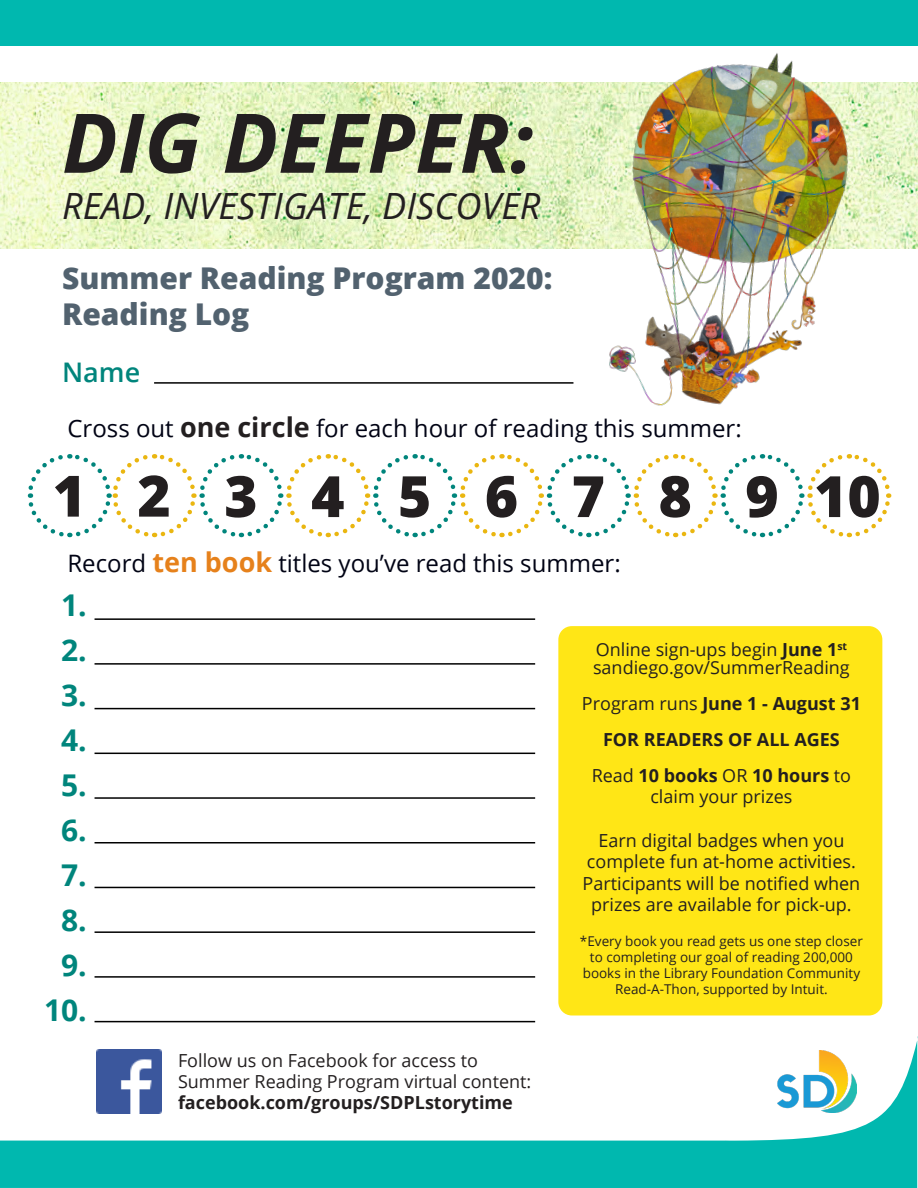
<style>
.page{position:relative;width:918px;height:1188px;background:#fff}
.page>*{position:absolute;margin:0;border:0;box-sizing:border-box;transform-origin:0 0}
.t1{font:italic 700 82.35px "Open Sans";color:#231f20}
.t2{font:800 57px "Open Sans";color:#231f20}
.t3{font:italic 36.15px "Open Sans";color:#231f20}
.t4{font:800 30px "Open Sans";color:#52626f}
.t5{font:700 30px "Open Sans";color:#00857c}
.t6{font:600 27px "Open Sans";color:#00857c}
.t7{font:24px "Open Sans";color:#000314}
.t8{font:18px/21.6px "Open Sans";color:#231f20;text-align:center}
.t9{font:700 18px "Open Sans";color:#231f20}
.t10{font:13.5px/16.2px "Open Sans";color:#231f20;text-align:center}
.s1{font-weight:700;font-size:27px;color:#231f20}
.s2{font-weight:700;font-size:27px;color:#e6811b}
.s3{font-weight:700}
.s4{font-weight:400}
</style>
<div class="page">
<img style="left:0;top:82px;width:918px;height:166px">
<img style="left:572px;top:45px;width:318px;height:361px">
<svg style="left:0;top:1041px;width:917px;height:147px"></svg>
<div style="left:0;top:0;width:918px;height:45px;background:#00b8af"></div>
<div style="left:558px;top:626px;width:324px;height:389px;background:#ffe616;border-radius:13px"></div>
<hr style="left:154px;top:382px;width:419px;height:2px;background:#000">
<svg style="left:27px;top:454px;width:865px;height:84px"></svg>
<hr style="left:95px;top:618px;width:440px;height:2px;background:#000">
<hr style="left:95px;top:663px;width:440px;height:2px;background:#000">
<hr style="left:95px;top:708px;width:440px;height:1px;background:#000">
<hr style="left:95px;top:753px;width:440px;height:1px;background:#000">
<hr style="left:95px;top:797px;width:440px;height:2px;background:#000">
<hr style="left:95px;top:842px;width:440px;height:2px;background:#000">
<hr style="left:95px;top:887px;width:440px;height:1px;background:#000">
<hr style="left:95px;top:931px;width:440px;height:2px;background:#000">
<hr style="left:95px;top:976px;width:440px;height:2px;background:#000">
<hr style="left:95px;top:1021px;width:440px;height:1px;background:#000">
<img style="left:97px;top:1049px;width:64px;height:65px">
<p class="t1" style="left:62px;top:85px;width:473px">DIG DEEPER:</p>
<p class="t3" style="left:62px;top:181px;width:480px">READ, INVESTIGATE, DISCOVER</p>
<p class="t4" style="left:62px;top:255px;width:492px">Summer Reading Program 2020:</p>
<p class="t4" style="left:62px;top:291px;width:189px">Reading Log</p>
<p class="t6" style="left:62px;top:353px;width:80px">Name</p>
<p class="t7" style="left:68px;top:412px;width:676px">Cross out <span class="s1">one circle</span> for each hour of reading this summer:</p>
<p class="t2" style="left:53px;top:453px;width:35px">1</p>
<p class="t2" style="left:137px;top:453px;width:35px">2</p>
<p class="t2" style="left:224px;top:453px;width:35px">3</p>
<p class="t2" style="left:311px;top:453px;width:35px">4</p>
<p class="t2" style="left:398px;top:453px;width:35px">5</p>
<p class="t2" style="left:485px;top:453px;width:35px">6</p>
<p class="t2" style="left:572px;top:453px;width:35px">7</p>
<p class="t2" style="left:658px;top:453px;width:35px">8</p>
<p class="t2" style="left:745px;top:453px;width:35px">9</p>
<p class="t2" style="left:814px;top:453px;width:68px">10</p>
<p class="t7" style="left:68px;top:547px;width:555px">Record <span class="s2">ten book</span> titles you’ve read this summer:</p>
<p class="t5" style="left:61px;top:584px;width:27px">1.</p>
<p class="t5" style="left:61px;top:629px;width:27px">2.</p>
<p class="t5" style="left:61px;top:674px;width:27px">3.</p>
<p class="t5" style="left:61px;top:719px;width:27px">4.</p>
<p class="t5" style="left:61px;top:764px;width:27px">5.</p>
<p class="t5" style="left:61px;top:809px;width:27px">6.</p>
<p class="t5" style="left:61px;top:854px;width:27px">7.</p>
<p class="t5" style="left:61px;top:899px;width:27px">8.</p>
<p class="t5" style="left:61px;top:944px;width:27px">9.</p>
<p class="t5" style="left:44px;top:989px;width:44px">10.</p>
<p class="t8" style="left:178px;top:1049px;width:301px">Follow us on Facebook for access to</p>
<p class="t8" style="left:178px;top:1070px;width:355px">Summer Reading Program virtual content:</p>
<p class="t9" style="left:178px;top:1090px;width:336px">facebook.com/groups/SDPLstorytime</p>
<p class="t8" style="left:596px;top:638px;width:253px">Online sign-ups begin <span class="s3">June 1</span><sup>st</sup></p>
<p class="t8" style="left:593px;top:656px;width:258px">sandiego.gov/SummerReading</p>
<p class="t9" style="left:582px;top:691px;width:280px"><span class="s4">Program runs</span> June 1 - August 31</p>
<p class="t9" style="left:603px;top:727px;width:238px">FOR READERS OF ALL AGES</p>
<p class="t8" style="left:592px;top:764px;width:261px">Read <span class="s3">10 books</span> OR <span class="s3">10 hours</span> to claim your prizes</p>
<p class="t8" style="left:587px;top:829px;width:270px">Earn digital badges when you complete fun at-home activities.</p>
<p class="t8" style="left:583px;top:872px;width:279px">Participants will be notified when prizes are available for pick-up.</p>
<p class="t10" style="left:580px;top:932px;width:284px">*Every book you read gets us one step closer to completing our goal of reading 200,000 books in the Library Foundation Community Read-A-Thon, supported by Intuit.</p>
</div>
